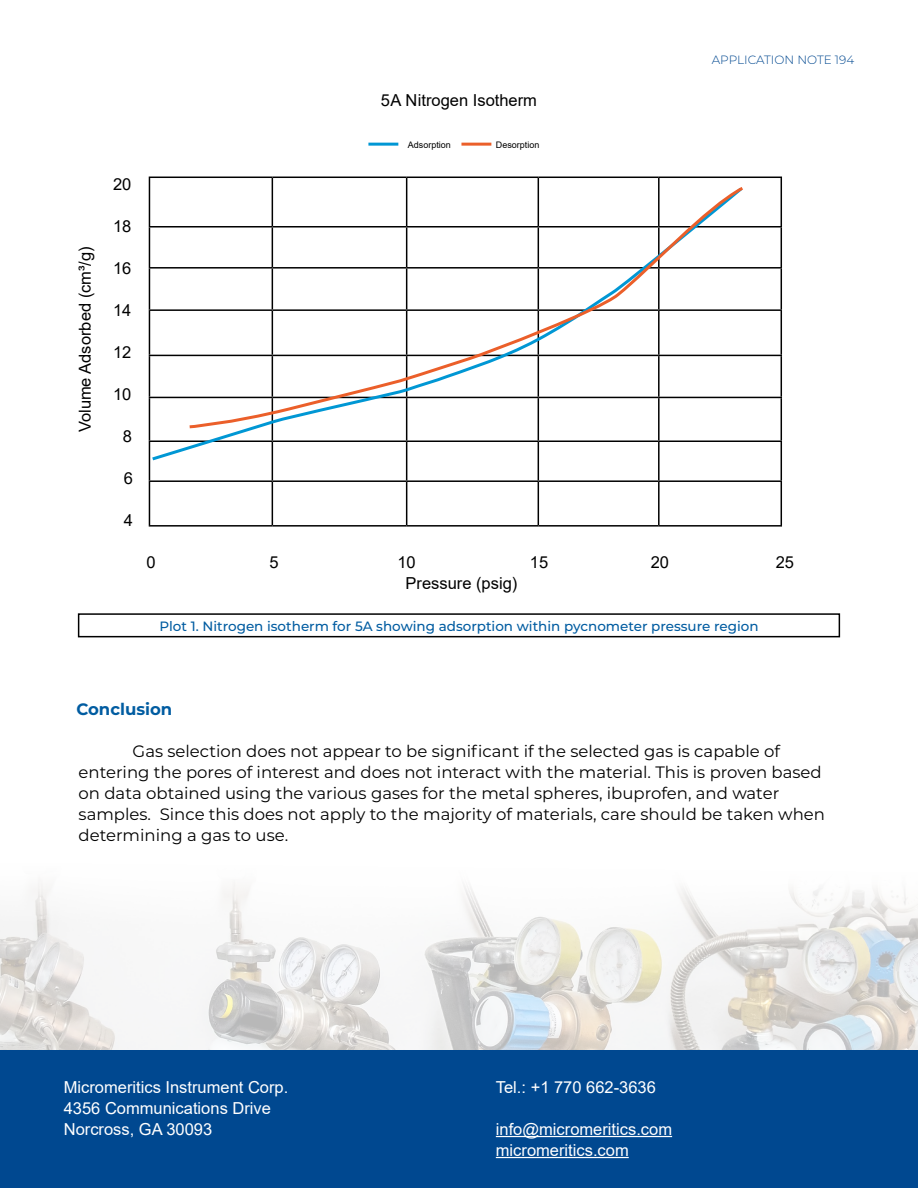
<style>
.page{position:relative;width:918px;height:1188px;background:#fff}
.page>*{position:absolute;margin:0;border:0;box-sizing:border-box;transform-origin:0 0}
.t1{font:16.5px/21px "Montserrat";color:#000}
.t2{font:16.5px/21px "Arial";color:#fff}
.t3{font:16.5px "Arial";color:#000}
.t4{font:700 16.5px "Montserrat";color:#005ca1}
.t5{font:500 13.5px "Montserrat";color:#005ca1}
.t6{font:300 12px "Montserrat";color:#004890}
.t7{font:9px "Arial";color:#000}
</style>
<div class="page">
<hr style="left:149px;top:177px;width:123px;height:1px;background:#000">
<hr style="left:149px;top:178px;width:1px;height:48px;background:#000">
<hr style="left:272px;top:177px;width:135px;height:1px;background:#000">
<hr style="left:272px;top:178px;width:1px;height:48px;background:#000">
<hr style="left:407px;top:177px;width:131px;height:1px;background:#000">
<hr style="left:406px;top:178px;width:1px;height:48px;background:#000">
<hr style="left:538px;top:177px;width:121px;height:1px;background:#000">
<hr style="left:538px;top:178px;width:1px;height:48px;background:#000">
<hr style="left:659px;top:177px;width:123px;height:1px;background:#000">
<hr style="left:658px;top:178px;width:2px;height:48px;background:#000">
<hr style="left:781px;top:178px;width:1px;height:48px;background:#000">
<hr style="left:149px;top:226px;width:123px;height:2px;background:#000">
<hr style="left:149px;top:228px;width:1px;height:39px;background:#000">
<hr style="left:659px;top:226px;width:123px;height:2px;background:#000">
<hr style="left:781px;top:228px;width:1px;height:39px;background:#000">
<hr style="left:149px;top:267px;width:123px;height:2px;background:#000">
<hr style="left:149px;top:269px;width:1px;height:40px;background:#000">
<hr style="left:659px;top:267px;width:123px;height:2px;background:#000">
<hr style="left:781px;top:269px;width:1px;height:40px;background:#000">
<hr style="left:149px;top:309px;width:123px;height:2px;background:#000">
<hr style="left:149px;top:311px;width:1px;height:44px;background:#000">
<hr style="left:659px;top:309px;width:123px;height:2px;background:#000">
<hr style="left:781px;top:311px;width:1px;height:44px;background:#000">
<hr style="left:149px;top:355px;width:123px;height:1px;background:#000">
<hr style="left:149px;top:356px;width:1px;height:41px;background:#000">
<hr style="left:659px;top:355px;width:123px;height:1px;background:#000">
<hr style="left:781px;top:356px;width:1px;height:41px;background:#000">
<hr style="left:149px;top:397px;width:123px;height:1px;background:#000">
<hr style="left:149px;top:398px;width:1px;height:43px;background:#000">
<hr style="left:659px;top:397px;width:123px;height:1px;background:#000">
<hr style="left:781px;top:398px;width:1px;height:43px;background:#000">
<hr style="left:149px;top:441px;width:123px;height:1px;background:#000">
<hr style="left:149px;top:442px;width:1px;height:38px;background:#000">
<hr style="left:272px;top:442px;width:1px;height:38px;background:#000">
<hr style="left:406px;top:442px;width:1px;height:38px;background:#000">
<hr style="left:538px;top:442px;width:1px;height:38px;background:#000">
<hr style="left:659px;top:441px;width:123px;height:1px;background:#000">
<hr style="left:658px;top:442px;width:2px;height:38px;background:#000">
<hr style="left:781px;top:442px;width:1px;height:38px;background:#000">
<hr style="left:149px;top:480px;width:123px;height:2px;background:#000">
<hr style="left:149px;top:482px;width:1px;height:43px;background:#000">
<hr style="left:272px;top:480px;width:135px;height:2px;background:#000">
<hr style="left:272px;top:482px;width:1px;height:43px;background:#000">
<hr style="left:407px;top:480px;width:131px;height:2px;background:#000">
<hr style="left:406px;top:482px;width:1px;height:43px;background:#000">
<hr style="left:538px;top:480px;width:121px;height:2px;background:#000">
<hr style="left:538px;top:482px;width:1px;height:43px;background:#000">
<hr style="left:659px;top:480px;width:123px;height:2px;background:#000">
<hr style="left:658px;top:482px;width:2px;height:43px;background:#000">
<hr style="left:781px;top:482px;width:1px;height:43px;background:#000">
<hr style="left:149px;top:525px;width:123px;height:2px;background:#000">
<hr style="left:272px;top:525px;width:135px;height:2px;background:#000">
<hr style="left:407px;top:525px;width:131px;height:2px;background:#000">
<hr style="left:538px;top:525px;width:121px;height:2px;background:#000">
<hr style="left:659px;top:525px;width:123px;height:2px;background:#000">
<svg style="left:150px;top:186px;width:594px;height:276px"></svg>
<svg style="left:187px;top:184px;width:559px;height:246px"></svg>
<img style="left:1px;top:613px;width:917px;height:438px">
<div style="left:0;top:1051px;width:918px;height:137px;background:#004890"></div>
<hr style="left:496px;top:1136px;width:176px;height:1px;background:#fff">
<hr style="left:496px;top:1157px;width:133px;height:1px;background:#fff">
<hr style="left:461px;top:143px;width:30px;height:3px;background:#eb5f2a">
<hr style="left:368px;top:143px;width:30px;height:3px;background:#0097d4">
<p class="t3" style="left:74px;top:432px;width:188px;rotate:-90deg">Volume Adsorbed (cm³/g)</p>
<p class="t3" style="left:113px;top:173px;width:20px">20</p>
<p class="t3" style="left:113px;top:215px;width:20px">18</p>
<p class="t3" style="left:113px;top:257px;width:20px">16</p>
<p class="t3" style="left:113px;top:299px;width:20px">14</p>
<p class="t3" style="left:113px;top:341px;width:20px">12</p>
<p class="t3" style="left:113px;top:383px;width:20px">10</p>
<p class="t3" style="left:123px;top:425px;width:11px">8</p>
<p class="t3" style="left:124px;top:467px;width:11px">6</p>
<p class="t3" style="left:124px;top:509px;width:11px">4</p>
<p class="t3" style="left:381px;top:89px;width:158px">5A Nitrogen Isotherm</p>
<p class="t7" style="left:408px;top:138px;width:45px">Adsorption</p>
<p class="t7" style="left:496px;top:138px;width:45px">Desorption</p>
<p class="t6" style="left:712px;top:51px;width:144px">APPLICATION NOTE 194</p>
<p class="t3" style="left:147px;top:551px;width:11px">0</p>
<p class="t3" style="left:269px;top:551px;width:11px">5</p>
<p class="t3" style="left:397px;top:551px;width:20px">10</p>
<p class="t3" style="left:530px;top:551px;width:20px">15</p>
<p class="t3" style="left:651px;top:551px;width:20px">20</p>
<p class="t3" style="left:776px;top:551px;width:20px">25</p>
<p class="t3" style="left:406px;top:572px;width:113px">Pressure (psig)</p>
<p class="t5" style="left:159px;top:617px;width:601px">Plot 1. Nitrogen isotherm for 5A showing adsorption within pycnometer pressure region</p>
<p class="t4" style="left:76px;top:697px;width:98px">Conclusion</p>
<p class="t1" style="left:79px;top:740px;width:748px;text-indent:54px">Gas selection does not appear to be significant if the selected gas is capable of entering the pores of interest and does not interact with the material. This is proven based on data obtained using the various gases for the metal spheres, ibuprofen, and water samples. Since this does not apply to the majority of materials, care should be taken when determining a gas to use.</p>
<p class="t2" style="left:64px;top:1076px;width:226px">Micromeritics Instrument Corp.<br>4356 Communications Drive<br>Norcross, GA 30093</p>
<p class="t2" style="left:496px;top:1076px;width:162px">Tel.: +1 770 662-3636</p>
<p class="t2" style="left:496px;top:1118px;width:178px">info@micromeritics.com micromeritics.com</p>
</div>
